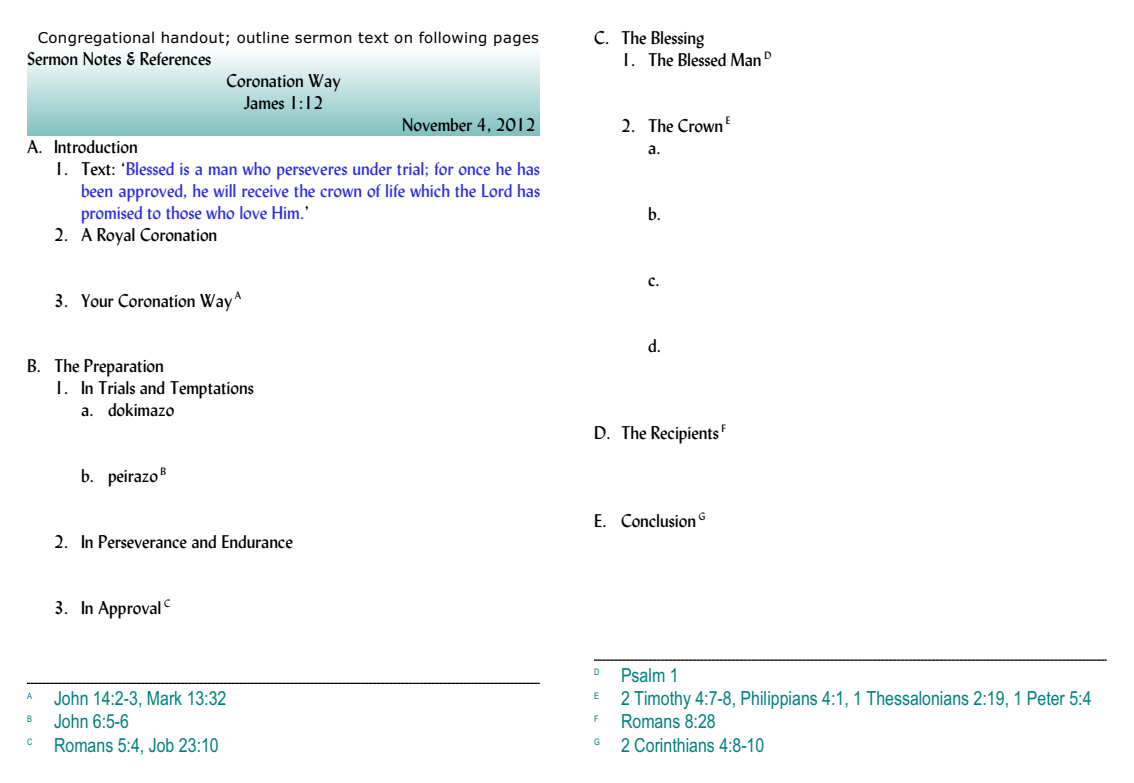
<style>
.page{position:relative;width:1134px;height:783px;background:#fff}
.page>*{position:absolute;margin:0;border:0;box-sizing:border-box;transform-origin:0 0}
.t1{font:19.5px "Arial Narrow";color:#008080}
.t2{font:18px/21.9px "Lydian";color:#000}
.t3{font:18px/21.9px "Lydian";color:#2e2ede;text-align:justify}
.t4{font:italic 18px "Lydian";color:#000}
.t5{font:15px "Verdana";letter-spacing:.02em;color:#000}
.t6{font:9px "Arial Narrow";color:#008080}
.s1{color:#000}
.s2{font-style:italic}
.s3{font-style:normal}
</style>
<div class="page">
<svg style="left:27px;top:683px;width:513px;height:1px"></svg>
<svg style="left:594px;top:660px;width:513px;height:1px"></svg>
<p class="t5" style="left:38px;top:31px;width:503px">Congregational handout; outline sermon text on following pages</p>
<p class="t2" style="left:27px;top:50px;width:186px">Sermon Notes &amp; References</p>
<p class="t2" style="left:226px;top:72px;width:116px;text-align:center">Coronation Way<br>James 1:12</p>
<p class="t2" style="left:402px;top:116px;width:135px">November 4, 2012</p>
<p class="t2" style="left:27px;top:138px;width:112px">A. Introduction</p>
<p class="t3" style="left:81px;top:160px;width:460px;text-indent:-27px"><span class="s1">1. Text: ‘</span>Blessed is a man who perseveres under trial; for once he has been approved, he will receive the crown of life which <span class="s2">the Lord</span> has promised to those who love Him.<span class="s1">’</span></p>
<p class="t2" style="left:54px;top:225px;width:165px">2. A Royal Coronation</p>
<p class="t2" style="left:54px;top:291px;width:189px">3. Your Coronation Way <sup>A</sup></p>
<p class="t2" style="left:27px;top:357px;width:138px">B. The Preparation</p>
<p class="t2" style="left:81px;top:379px;width:174px;text-indent:-27px">1. In Trials and Temptations a. <span class="s2">dokimazo</span></p>
<p class="t4" style="left:81px;top:469px;width:87px"><span class="s3">b.</span> peirazo <sup>B</sup></p>
<p class="t2" style="left:54px;top:533px;width:240px">2. In Perseverance and Endurance</p>
<p class="t2" style="left:54px;top:599px;width:118px">3. In Approval <sup>C</sup></p>
<p class="t6" style="left:27px;top:692px;width:6px">A</p>
<p class="t1" style="left:54px;top:691px;width:174px">John 14:2-3, Mark 13:32</p>
<p class="t6" style="left:27px;top:715px;width:6px">B</p>
<p class="t1" style="left:54px;top:714px;width:77px">John 6:5-6</p>
<p class="t6" style="left:27px;top:738px;width:7px">C</p>
<p class="t1" style="left:54px;top:737px;width:166px">Romans 5:4, Job 23:10</p>
<p class="t2" style="left:594px;top:29px;width:112px">C. The Blessing</p>
<p class="t2" style="left:621px;top:51px;width:152px">1. The Blessed Man <sup>D</sup></p>
<p class="t2" style="left:648px;top:117px;width:84px;text-indent:-27px">2. The Crown <sup>E </sup>a.</p>
<p class="t2" style="left:648px;top:205px;width:15px">b.</p>
<p class="t2" style="left:648px;top:270px;width:13px">c.</p>
<p class="t2" style="left:648px;top:336px;width:15px">d.</p>
<p class="t2" style="left:594px;top:424px;width:134px">D. The Recipients <sup>F</sup></p>
<p class="t2" style="left:594px;top:512px;width:113px">E. Conclusion <sup>G</sup></p>
<p class="t6" style="left:594px;top:669px;width:7px">D</p>
<p class="t1" style="left:621px;top:668px;width:59px">Psalm 1</p>
<p class="t6" style="left:594px;top:692px;width:6px">E</p>
<p class="t1" style="left:621px;top:691px;width:472px">2 Timothy 4:7-8, Philippians 4:1, 1 Thessalonians 2:19, 1 Peter 5:4</p>
<p class="t6" style="left:594px;top:715px;width:6px">F</p>
<p class="t1" style="left:621px;top:714px;width:96px">Romans 8:28</p>
<p class="t6" style="left:594px;top:738px;width:7px">G</p>
<p class="t1" style="left:621px;top:737px;width:145px">2 Corinthians 4:8-10</p>
</div>
